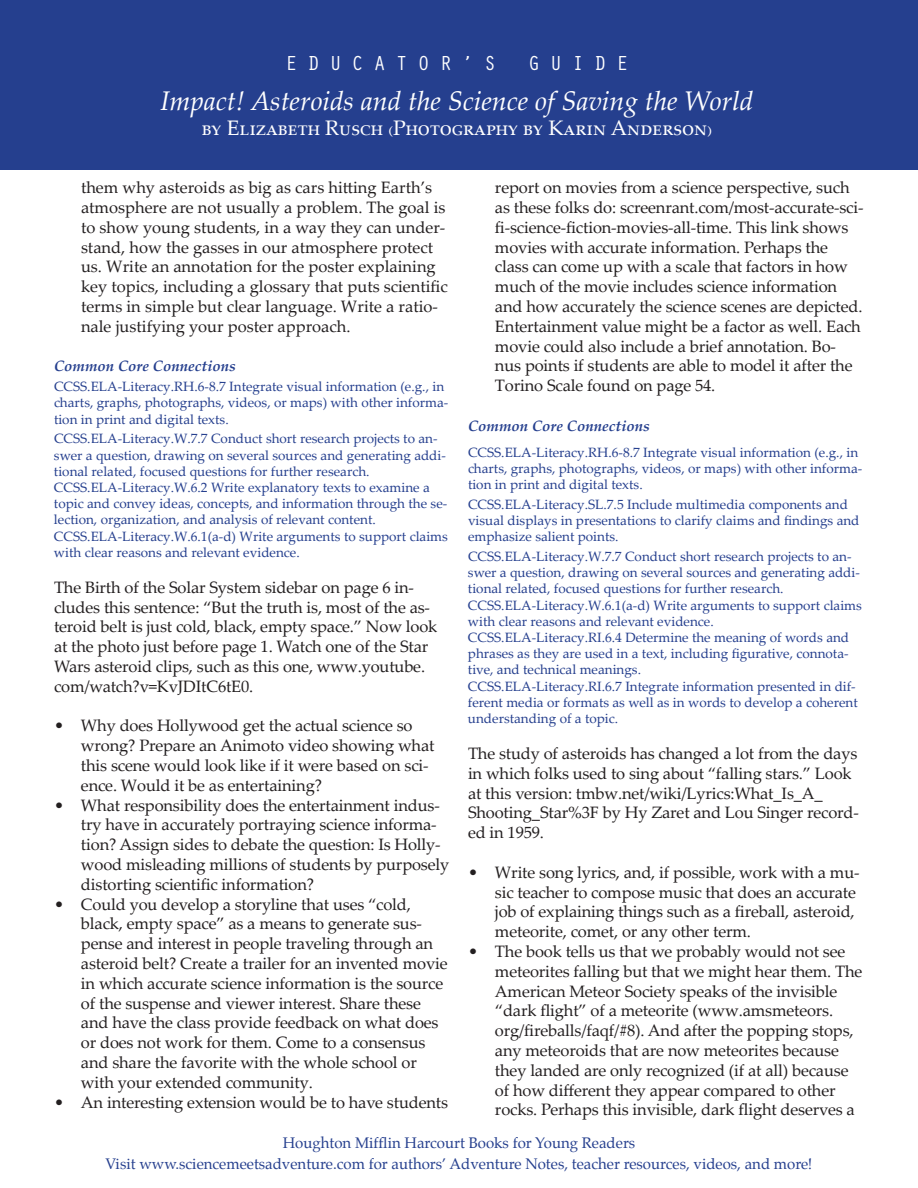
<style>
.page{position:relative;width:918px;height:1188px;background:#fff}
.page>*{position:absolute;margin:0;border:0;box-sizing:border-box;transform-origin:0 0}
.t1{font:italic 27px "Palatino Linotype";color:#fff}
.t2{font:21px "Palatino Linotype";color:#fff}
.t3{font:21px "Orator Std";letter-spacing:.45em;color:#fff}
.t4{font:16.5px/19.8px "Palatino Linotype";letter-spacing:-.01em;color:#231f20}
.t5{font:15px/21px "Palatino";color:#253f8e;text-align:center}
.t6{font:italic 700 15px "Palatino Linotype";color:#253f8e}
.t7{font:13.5px/16.2px "Palatino Linotype";color:#253f8e}
</style>
<div class="page">
<div style="left:0;top:0;width:918px;height:169px;background:#253f8e"></div>
<p class="t3" style="left:285px;top:48px;width:213px">EDUCATOR’S</p>
<p class="t3" style="left:528px;top:48px;width:102px">GUIDE</p>
<h1 class="t1" style="left:160px;top:82px;width:594px">Impact! Asteroids and the Science of Saving the World</h1>
<p class="t2" style="left:202px;top:113px;width:512px">by Elizabeth Rusch (Photography by Karin Anderson)</p>
<p class="t4" style="left:81px;top:177px;width:368px">them why asteroids as big as cars hitting Earth’s atmosphere are not usually a problem. The goal is to show young students, in a way they can under&shy;stand, how the gasses in our atmosphere protect us. Write an annotation for the poster explaining key topics, including a glossary that puts scientific terms in simple but clear language. Write a ratio&shy;nale justifying your poster approach.</p>
<p class="t6" style="left:54px;top:356px;width:183px">Common Core Connections</p>
<p class="t7" style="left:54px;top:378px;width:396px">CCSS.ELA-Literacy.RH.6-8.7 Integrate visual information (e.g., in charts, graphs, photographs, videos, or maps) with other informa&shy;tion in print and digital texts.</p>
<p class="t7" style="left:54px;top:430px;width:395px">CCSS.ELA-Literacy.W.7.7 Conduct short research projects to an&shy;swer a question, drawing on several sources and generating addi&shy;tional related, focused questions for further research.<br>CCSS.ELA-Literacy.W.6.2 Write explanatory texts to examine a topic and convey ideas, concepts, and information through the se&shy;lection, organization, and analysis of relevant content.<br>CCSS.ELA-Literacy.W.6.1(a-d) Write arguments to support claims with clear reasons and relevant evidence.</p>
<p class="t4" style="left:54px;top:577px;width:385px">The Birth of the Solar System sidebar on page 6 in&shy;cludes this sentence: “But the truth is, most of the as&shy;teroid belt is just cold, black, empty space.” Now look at the photo just before page 1. Watch one of the Star Wars asteroid clips, such as this one, www.youtube. com/watch?v=KvJDItC6tE0.</p>
<p class="t4" style="left:81px;top:715px;width:355px;text-indent:-27px">• Why does Hollywood get the actual science so wrong? Prepare an Animoto video showing what this scene would look like if it were based on sci&shy;ence. Would it be as entertaining?</p>
<p class="t4" style="left:81px;top:794px;width:370px;text-indent:-27px">• What responsibility does the entertainment indus&shy;try have in accurately portraying science informa&shy;tion? Assign sides to debate the question: Is Holly&shy;wood misleading millions of students by purposely distorting scientific information?</p>
<p class="t4" style="left:81px;top:893px;width:368px;text-indent:-27px">• Could you develop a storyline that uses “cold, black, empty space” as a means to generate sus&shy;pense and interest in people traveling through an asteroid belt? Create a trailer for an invented movie in which accurate science information is the source of the suspense and viewer interest. Share these and have the class provide feedback on what does or does not work for them. Come to a consensus and share the favorite with the whole school or with your extended community.</p>
<p class="t4" style="left:54px;top:1091px;width:396px">• An interesting extension would be to have students</p>
<p class="t4" style="left:495px;top:177px;width:370px">report on movies from a science perspective, such as these folks do: screenrant.com/most-accurate-sci&shy;fi-science-fiction-movies-all-time. This link shows movies with accurate information. Perhaps the class can come up with a scale that factors in how much of the movie includes science information and how accurately the science scenes are depicted.<br>Entertainment value might be a factor as well. Each movie could also include a brief annotation. Bo&shy;nus points if students are able to model it after the Torino Scale found on page 54.</p>
<p class="t6" style="left:468px;top:415px;width:183px">Common Core Connections</p>
<p class="t7" style="left:468px;top:443px;width:396px">CCSS.ELA-Literacy.RH.6-8.7 Integrate visual information (e.g., in charts, graphs, photographs, videos, or maps) with other informa&shy;tion in print and digital texts.</p>
<p class="t7" style="left:468px;top:496px;width:393px">CCSS.ELA-Literacy.SL.7.5 Include multimedia components and visual displays in presentations to clarify claims and findings and emphasize salient points.</p>
<p class="t7" style="left:468px;top:548px;width:395px">CCSS.ELA-Literacy.W.7.7 Conduct short research projects to an&shy;swer a question, drawing on several sources and generating addi&shy;tional related, focused questions for further research.<br>CCSS.ELA-Literacy.W.6.1(a-d) Write arguments to support claims with clear reasons and relevant evidence.<br>CCSS.ELA-Literacy.RI.6.4 Determine the meaning of words and phrases as they are used in a text, including figurative, connota&shy;tive, and technical meanings.<br>CCSS.ELA-Literacy.RI.6.7 Integrate information presented in dif&shy;ferent media or formats as well as in words to develop a coherent understanding of a topic.</p>
<p class="t4" style="left:468px;top:743px;width:392px">The study of asteroids has changed a lot from the days in which folks used to sing about “falling stars.” Look at this version: tmbw.net/wiki/Lyrics:What_Is_A_ Shooting_Star%3F by Hy Zaret and Lou Singer record&shy;ed in 1959.</p>
<p class="t4" style="left:495px;top:862px;width:366px;text-indent:-27px">• Write song lyrics, and, if possible, work with a mu&shy;sic teacher to compose music that does an accurate job of explaining things such as a fireball, asteroid, meteorite, comet, or any other term.</p>
<p class="t4" style="left:495px;top:941px;width:369px;text-indent:-27px">• The book tells us that we probably would not see meteorites falling but that we might hear them. The American Meteor Society speaks of the invisible “dark flight” of a meteorite (www.amsmeteors. org/fireballs/faqf/#8). And after the popping stops, any meteoroids that are now meteorites because they landed are only recognized (if at all) because of how different they appear compared to other rocks. Perhaps this invisible, dark flight deserves a</p>
<p class="t5" style="left:106px;top:1133px;width:708px">Houghton Mifflin Harcourt Books for Young Readers<br>Visit www.sciencemeetsadventure.com for authors’ Adventure Notes, teacher resources, videos, and more!</p>
</div>
